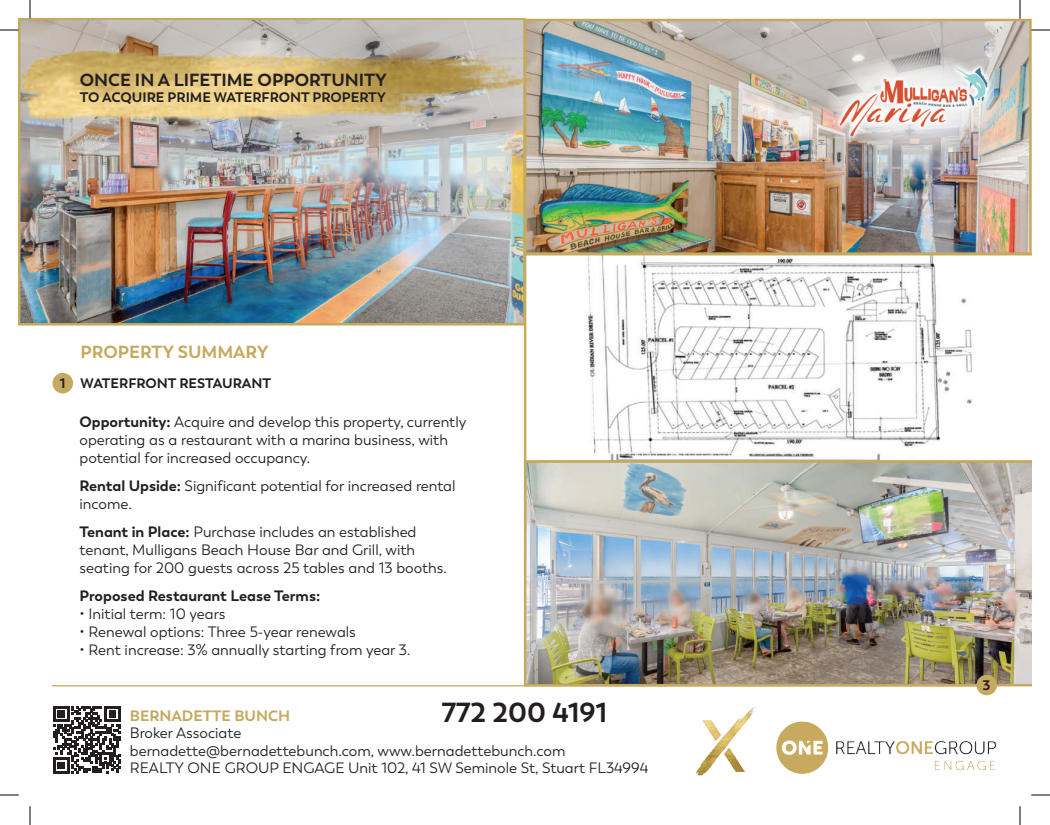
<style>
.page{position:relative;width:1050px;height:825px;background:#fff}
.page>*{position:absolute;margin:0;border:0;box-sizing:border-box;transform-origin:0 0}
.t1{font:700 27.5px "Trenda";color:#231f20}
.t2{font:700 17.5px "Trenda";color:#231f20}
.t3{font:700 17.5px "Trenda";color:#c4a95f}
.t4{font:15px/18px "Trenda";color:#231f20}
.t5{font:700 15px "Trenda";color:#231f20}
.t6{font:700 15px "Trenda";color:#c4a95f}
.t7{font:700 13.75px "Trenda";color:#231f20}
.s1{font-weight:700}
</style>
<div class="page">
<svg style="left:53px;top:706px;width:68px;height:67px"></svg>
<hr style="left:52px;top:685px;width:945px;height:1px;background:#c4a95f">
<img style="left:776px;top:721px;width:221px;height:53px">
<img style="left:696px;top:706px;width:60px;height:70px">
<img style="left:527px;top:22px;width:501px;height:230px">
<div style="left:524px;top:19px;width:507px;height:236px;border:2px solid #c4a95f"></div>
<img style="left:19px;top:19px;width:507px;height:307px">
<img style="left:19px;top:51px;width:525px;height:68px">
<svg style="left:524px;top:253px;width:507px;height:207px"></svg>
<img style="left:524px;top:460px;width:507px;height:226px">
<svg style="left:827px;top:53px;width:174px;height:99px"></svg>
<img style="left:831px;top:59px;width:166px;height:86px">
<div style="left:52px;top:373px;width:21px;height:20px;background:#c4a95f;border-radius:50%"></div>
<div style="left:976px;top:675px;width:21px;height:20px;background:#c4a95f;border-radius:50%"></div>
<svg style="left:0;top:29px;width:19px;height:2px"></svg>
<svg style="left:1031px;top:29px;width:19px;height:2px"></svg>
<svg style="left:0;top:794px;width:19px;height:2px"></svg>
<svg style="left:1031px;top:794px;width:19px;height:2px"></svg>
<svg style="left:29px;top:0;width:2px;height:19px"></svg>
<svg style="left:29px;top:806px;width:2px;height:19px"></svg>
<svg style="left:1019px;top:0;width:2px;height:19px"></svg>
<svg style="left:1019px;top:806px;width:2px;height:19px"></svg>
<p class="t2" style="left:80px;top:69px;width:309px">ONCE IN A LIFETIME OPPORTUNITY</p>
<p class="t7" style="left:80px;top:89px;width:308px">TO ACQUIRE PRIME WATERFRONT PROPERTY</p>
<p class="t7" style="left:60px;top:375px;width:7px">1</p>
<p class="t3" style="left:81px;top:341px;width:189px">PROPERTY SUMMARY</p>
<p class="t7" style="left:81px;top:375px;width:192px">WATERFRONT RESTAURANT</p>
<p class="t4" style="left:79px;top:413px;width:388px"><span class="s1">Opportunity:</span> Acquire and develop this property, currently operating as a restaurant with a marina business, with potential for increased occupancy.</p>
<p class="t4" style="left:79px;top:477px;width:378px"><span class="s1">Rental Upside:</span> Significant potential for increased rental income.</p>
<p class="t4" style="left:79px;top:523px;width:369px"><span class="s1">Tenant in Place:</span> Purchase includes an established tenant, Mulligans Beach House Bar and Grill, with seating for 200 guests across 25 tables and 13 booths.</p>
<p class="t5" style="left:79px;top:586px;width:242px">Proposed Restaurant Lease Terms:</p>
<p class="t4" style="left:79px;top:605px;width:148px">• Initial term: 10 years</p>
<p class="t4" style="left:79px;top:623px;width:278px">• Renewal options: Three 5-year renewals</p>
<p class="t4" style="left:79px;top:641px;width:332px">• Rent increase: 3% annually starting from year 3.</p>
<h1 class="t1" style="left:442px;top:695px;width:167px">772 200 4191</h1>
<p class="t6" style="left:130px;top:706px;width:162px">BERNADETTE BUNCH</p>
<p class="t4" style="left:130px;top:724px;width:520px;line-height:17.5px">Broker Associate<br>bernadette@bernadettebunch.com, www.bernadettebunch.com<br>REALTY ONE GROUP ENGAGE Unit 102, 41 SW Seminole St, Stuart FL34994</p>
<p class="t7" style="left:983px;top:676px;width:9px">3</p>
</div>
